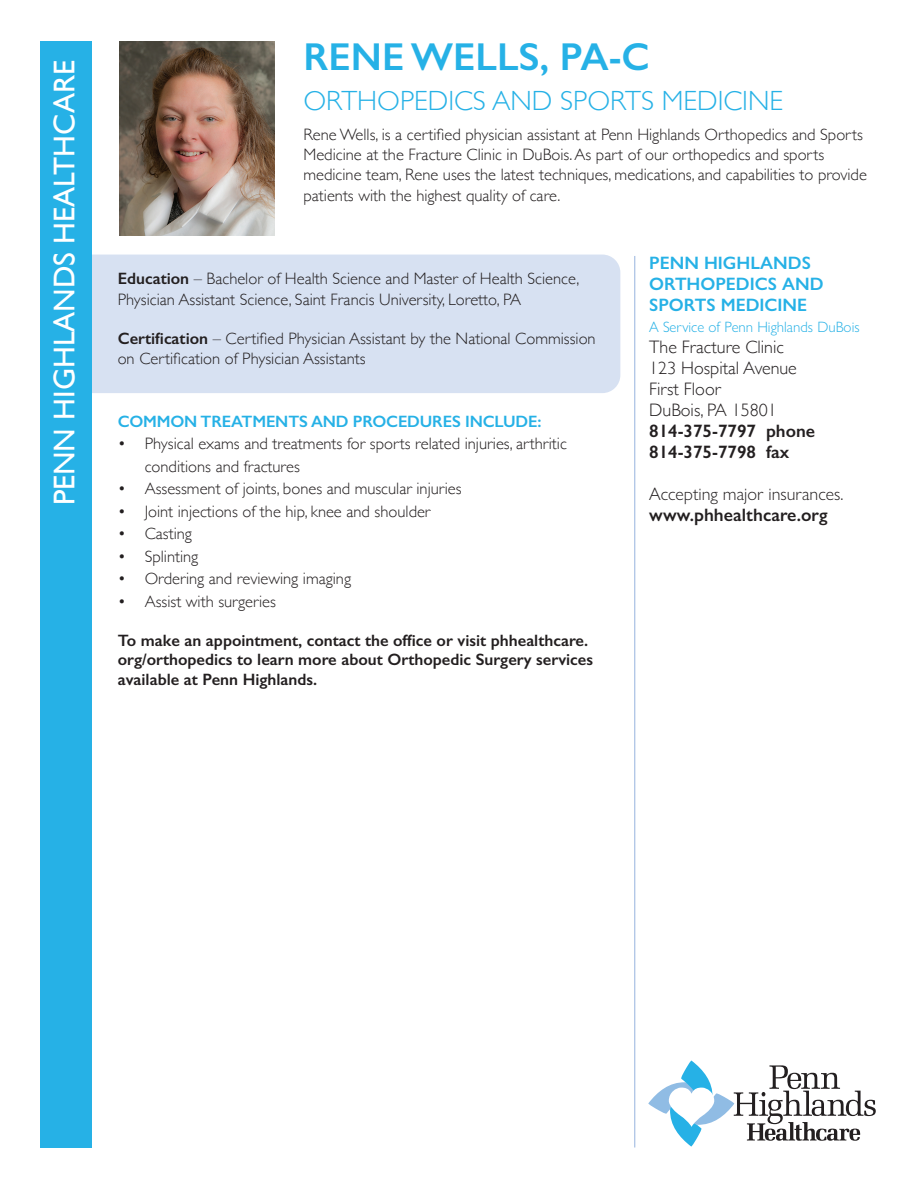
<style>
.page{position:relative;width:918px;height:1188px;background:#fff}
.page>*{position:absolute;margin:0;border:0;box-sizing:border-box;transform-origin:0 0}
.t1{font:600 39px "Gill Sans";color:#26b1e6}
.t2{font:30px "Gill Sans";color:#fff}
.t3{font:300 27.75px "Gill Sans";color:#26b1e6}
.t4{font:300 18px/21px "Gill Sans";color:#231f20}
.t5{font:600 18px/21px "Gill Sans Nova";color:#26b1e6}
.t6{font:600 18px/21px "Gill Sans";color:#231f20}
.t7{font:300 18px "Gill Sans Nova";color:#231f20}
.t8{font:600 18px "Gill Sans Nova";color:#231f20}
.t9{font:300 16.5px/20.2px "Gill Sans";color:#231f20}
.t10{font:600 16.5px/19.5px "Gill Sans";color:#231f20}
.t11{font:600 16.5px "Gill Sans";letter-spacing:-.01em;color:#26b1e6}
.t12{font:300 15px "Gill Sans Nova";color:#26b1e6}
.s1{font-weight:600}
</style>
<div class="page">
<img style="left:119px;top:41px;width:156px;height:194px">
<div style="left:59px;top:255px;width:561px;height:138px;background:#d7e1f2;border-radius:18px"></div>
<div style="left:40px;top:41px;width:52px;height:1107px;background:#26b1e6"></div>
<hr style="left:634px;top:256px;width:1px;height:892px;background:#97b4de">
<svg style="left:648px;top:1060px;width:228px;height:86px"></svg>
<h2 class="t2" style="left:47px;top:505px;width:447px;rotate:-90deg">PENN HIGHLANDS HEALTHCARE</h2>
<h1 class="t1" style="left:303px;top:33px;width:348px">RENE WELLS, PA-C</h1>
<h3 class="t3" style="left:303px;top:79px;width:481px">ORTHOPEDICS AND SPORTS MEDICINE</h3>
<p class="t9" style="left:303px;top:124px;width:565px">Rene Wells, is a certified physician assistant at Penn Highlands Orthopedics and Sports Medicine at the Fracture Clinic in DuBois. As part of our orthopedics and sports medicine team, Rene uses the latest techniques, medications, and capabilities to provide patients with the highest quality of care.</p>
<p class="t9" style="left:118px;top:267px;width:463px;line-height:21px"><span class="s1">Education</span> – Bachelor of Health Science and Master of Health Science,<br>Physician Assistant Science, Saint Francis University, Loretto, PA</p>
<p class="t9" style="left:118px;top:328px;width:479px;line-height:19.5px"><span class="s1">Certification</span> – Certified Physician Assistant by the National Commission on Certification of Physician Assistants</p>
<p class="t11" style="left:118px;top:411px;width:425px">COMMON TREATMENTS AND PROCEDURES INCLUDE:</p>
<p class="t9" style="left:145px;top:432px;width:424px;line-height:22.5px;text-indent:-27px">• Physical exams and treatments for sports related injuries, arthritic conditions and fractures</p>
<p class="t9" style="left:118px;top:478px;width:345px">• Assessment of joints, bones and muscular injuries</p>
<p class="t9" style="left:118px;top:500px;width:314px">• Joint injections of the hip, knee and shoulder</p>
<p class="t9" style="left:118px;top:523px;width:76px">• Casting</p>
<p class="t9" style="left:118px;top:545px;width:82px">• Splinting</p>
<p class="t9" style="left:118px;top:568px;width:235px">• Ordering and reviewing imaging</p>
<p class="t9" style="left:118px;top:590px;width:160px">• Assist with surgeries</p>
<p class="t10" style="left:118px;top:630px;width:477px">To make an appointment, contact the office or visit phhealthcare. org/orthopedics to learn more about Orthopedic Surgery services available at Penn Highlands.</p>
<p class="t5" style="left:649px;top:252px;width:176px">PENN HIGHLANDS<br>ORTHOPEDICS AND<br>SPORTS MEDICINE</p>
<p class="t12" style="left:649px;top:318px;width:212px">A Service of Penn Highlands DuBois</p>
<p class="t4" style="left:649px;top:336px;width:149px">The Fracture Clinic<br>123 Hospital Avenue<br>First Floor<br>DuBois, PA 15801</p>
<p class="t6" style="left:649px;top:420px;width:167px">814-375-7797 phone<br>814-375-7798 fax</p>
<p class="t7" style="left:649px;top:483px;width:196px">Accepting major insurances.</p>
<p class="t8" style="left:649px;top:504px;width:180px">www.phhealthcare.org</p>
</div>
